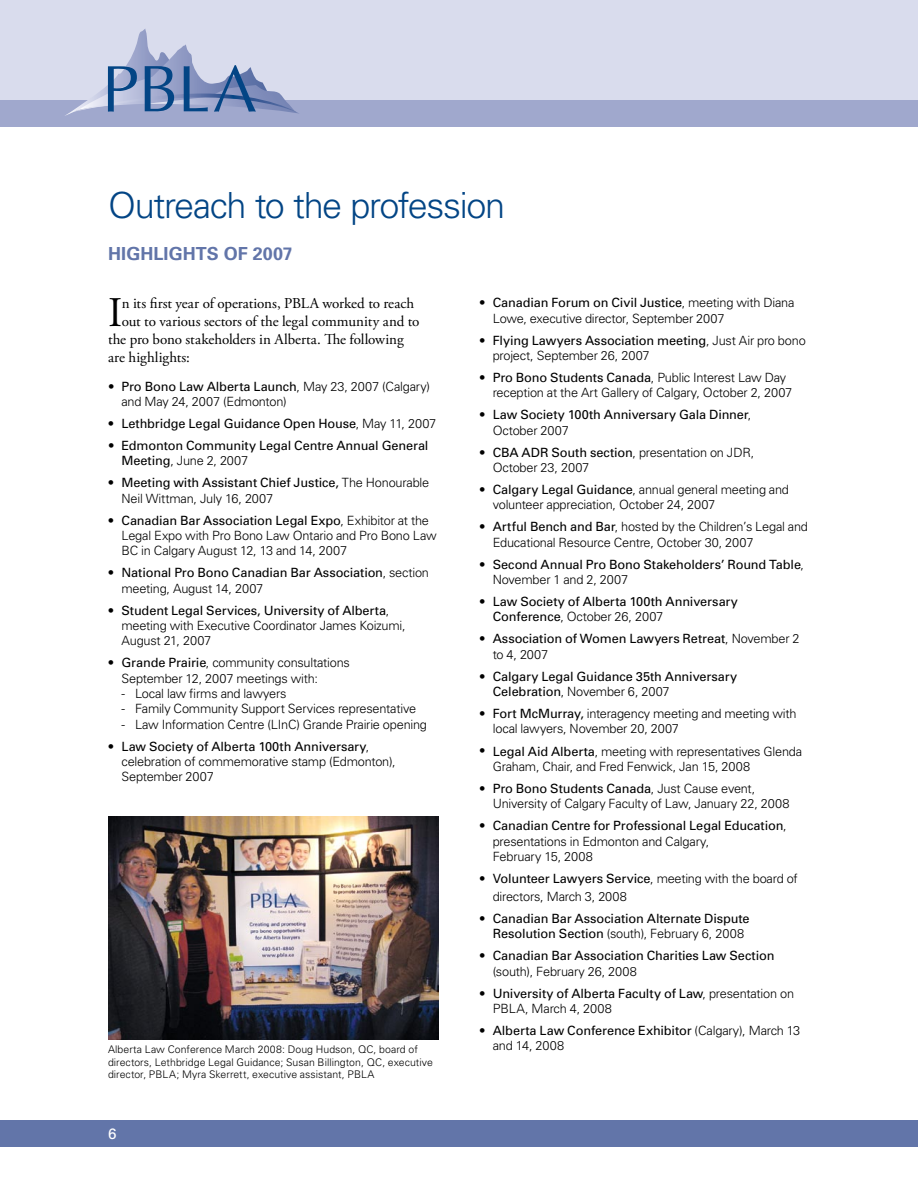
<style>
.page{position:relative;width:918px;height:1188px;background:#fff}
.page>*{position:absolute;margin:0;border:0;box-sizing:border-box;transform-origin:0 0}
.t1{font:42.15px "Adobe Garamond Pro";color:#000}
.t2{font:300 36px "Univers";letter-spacing:-.04em;color:#034585}
.t3{font:700 18px "Univers";color:#6275a9}
.t4{font:15px "Adobe Garamond Pro";color:#000}
.t5{font:300 12.75px/15.3px "Univers";letter-spacing:-.015em;color:#000}
.t6{font:12.75px/15.3px "Univers";letter-spacing:-.01em;color:#000}
.t7{font:300 10.5px/12.6px "Univers";letter-spacing:.005em;color:#000}
.s1{font-weight:400}
.s2{font-weight:300}
</style>
<div class="page">
<div style="left:0;top:0;width:918px;height:108px;background:#d9dced"></div>
<div style="left:0;top:100px;width:918px;height:28px;background:#a0a8cd"></div>
<div style="left:0;top:1120px;width:918px;height:28px;background:#6275a9"></div>
<svg style="left:65px;top:29px;width:234px;height:87px"></svg>
<img style="left:108px;top:816px;width:331px;height:224px">
<h2 class="t2" style="left:108px;top:184px;width:399px">Outreach to the profession</h2>
<h3 class="t3" style="left:108px;top:242px;width:187px">HIGHLIGHTS OF 2007</h3>
<p class="t5" style="left:493px;top:295px;width:303px;text-indent:-14px">• <span class="s1">Canadian Forum on Civil Justice</span>, meeting with Diana<br>Lowe, executive director, September 2007</p>
<p class="t5" style="left:493px;top:332px;width:315px;text-indent:-14px">• <span class="s1">Flying Lawyers Association meeting</span>, Just Air pro bono project, September 26, 2007</p>
<p class="t5" style="left:493px;top:369px;width:301px;text-indent:-14px">• <span class="s1">Pro Bono Students Canada</span>, Public Interest Law Day reception at the Art Gallery of Calgary, October 2, 2007</p>
<p class="t6" style="left:493px;top:407px;width:260px;text-indent:-14px"><span class="s2">•</span> Law Society 100th Anniversary Gala Dinner<span class="s2">,<br>October 2007</span></p>
<p class="t5" style="left:493px;top:444px;width:263px;text-indent:-14px">• <span class="s1">CBA ADR South section</span>, presentation on JDR,<br>October 23, 2007</p>
<p class="t5" style="left:493px;top:482px;width:298px;text-indent:-14px">• <span class="s1">Calgary Legal Guidance</span>, annual general meeting and volunteer appreciation, October 24, 2007</p>
<p class="t5" style="left:493px;top:519px;width:317px;text-indent:-14px">• <span class="s1">Artful Bench and Bar</span>, hosted by the Children’s Legal and<br>Educational Resource Centre, October 30, 2007</p>
<p class="t6" style="left:493px;top:556px;width:313px;text-indent:-14px"><span class="s2">•</span> Second Annual Pro Bono Stakeholders’ Round Table<span class="s2">,<br>November 1 and 2, 2007</span></p>
<p class="t6" style="left:493px;top:594px;width:247px;text-indent:-14px"><span class="s2">•</span> Law Society of Alberta 100th Anniversary<br>Conference<span class="s2">, October 26, 2007</span></p>
<p class="t6" style="left:493px;top:631px;width:308px;text-indent:-13px"><span class="s2">•</span> Association of Women Lawyers Retreat<span class="s2">, November 2 to 4, 2007</span></p>
<p class="t6" style="left:493px;top:668px;width:246px;text-indent:-14px"><span class="s2">•</span> Calgary Legal Guidance 35th Anniversary<br>Celebration<span class="s2">, November 6, 2007</span></p>
<p class="t5" style="left:493px;top:706px;width:305px;text-indent:-13px">• <span class="s1">Fort McMurray,</span> interagency meeting and meeting with local lawyers, November 20, 2007</p>
<p class="t5" style="left:493px;top:743px;width:311px;text-indent:-14px">• <span class="s1">Legal Aid Alberta</span>, meeting with representatives Glenda<br>Graham, Chair, and Fred Fenwick, Jan 15, 2008</p>
<p class="t5" style="left:493px;top:780px;width:298px;text-indent:-14px">• <span class="s1">Pro Bono Students Canada</span>, Just Cause event,<br>University of Calgary Faculty of Law, January 22, 2008</p>
<p class="t5" style="left:493px;top:818px;width:295px;text-indent:-14px">• <span class="s1">Canadian Centre for Professional Legal Education</span>, presentations in Edmonton and Calgary,<br>February 15, 2008</p>
<p class="t5" style="left:493px;top:869px;width:306px;line-height:18px;text-indent:-14px">• <span class="s1">Volunteer Lawyers Service</span>, meeting with the board of directors, March 3, 2008</p>
<p class="t6" style="left:493px;top:911px;width:258px;text-indent:-14px"><span class="s2">•</span> Canadian Bar Association Alternate Dispute<br>Resolution Section <span class="s2">(south), February 6, 2008</span></p>
<p class="t6" style="left:493px;top:948px;width:283px;text-indent:-14px"><span class="s2">•</span> Canadian Bar Association Charities Law Section <span class="s2">(south), February 26, 2008</span></p>
<p class="t5" style="left:493px;top:985px;width:303px;text-indent:-14px">• <span class="s1">University of Alberta Faculty of Law</span>, presentation on<br>PBLA, March 4, 2008</p>
<p class="t6" style="left:479px;top:1023px;width:323px"><span class="s2">•</span> Alberta Law Conference Exhibitor <span class="s2">(Calgary), March 13</span></p>
<p class="t7" style="left:108px;top:1043px;width:311px">Alberta Law Conference March 2008: Doug Hudson, QC, board of</p>
<p class="t5" style="left:493px;top:1038px;width:73px">and 14, 2008</p>
<p class="t7" style="left:108px;top:1056px;width:326px">directors, Lethbridge Legal Guidance; Susan Billington, QC, executive director, PBLA; Myra Skerrett, executive assistant, PBLA</p>
<h1 class="t1" style="left:108px;top:287px;width:16px">I</h1>
<p class="t4" style="left:122px;top:294px;width:294px">n its first year of operations, PBLA worked to reach</p>
<p class="t4" style="left:122px;top:312px;width:299px">out to various sectors of the legal community and to</p>
<p class="t4" style="left:108px;top:330px;width:297px">the pro bono stakeholders in Alberta. The following</p>
<p class="t4" style="left:108px;top:348px;width:84px">are highlights:</p>
<p class="t5" style="left:122px;top:378px;width:310px;text-indent:-14px">• <span class="s1">Pro Bono Law Alberta Launch</span>, May 23, 2007 (Calgary) and May 24, 2007 (Edmonton)</p>
<p class="t6" style="left:108px;top:416px;width:330px"><span class="s2">•</span> Lethbridge Legal Guidance Open House<span class="s2">, May 11, 2007</span></p>
<p class="t6" style="left:122px;top:438px;width:308px;text-indent:-13px"><span class="s2">•</span> Edmonton Community Legal Centre Annual General<br>Meeting<span class="s2">, June 2, 2007</span></p>
<p class="t5" style="left:122px;top:475px;width:309px;text-indent:-14px">• <span class="s1">Meeting with Assistant Chief Justice,</span> The Honourable<br>Neil Wittman, July 16, 2007</p>
<p class="t5" style="left:122px;top:512px;width:317px;text-indent:-14px">• <span class="s1">Canadian Bar Association Legal Expo</span>, Exhibitor at the<br>Legal Expo with Pro Bono Law Ontario and Pro Bono Law<br>BC in Calgary August 12, 13 and 14, 2007</p>
<p class="t6" style="left:122px;top:565px;width:309px;text-indent:-14px"><span class="s2">•</span> National Pro Bono Canadian Bar Association<span class="s2">, section meeting, August 14, 2007</span></p>
<p class="t5" style="left:122px;top:602px;width:286px;text-indent:-14px">• <span class="s1">Student Legal Services, University of Alberta</span>, meeting with Executive Coordinator James Koizumi,<br>August 21, 2007</p>
<p class="t5" style="left:122px;top:655px;width:230px;text-indent:-14px">• <span class="s1">Grande Prairie</span>, community consultations<br>September 12, 2007 meetings with:</p>
<p class="t5" style="left:122px;top:685px;width:167px">- Local law firms and lawyers</p>
<p class="t5" style="left:122px;top:701px;width:296px">- Family Community Support Services representative</p>
<p class="t5" style="left:122px;top:716px;width:307px">- Law Information Centre (LInC) Grande Prairie opening</p>
<p class="t5" style="left:122px;top:738px;width:276px;text-indent:-14px">• <span class="s1">Law Society of Alberta 100th Anniversary</span>, celebration of commemorative stamp (Edmonton),<br>September 2007</p>
</div>
